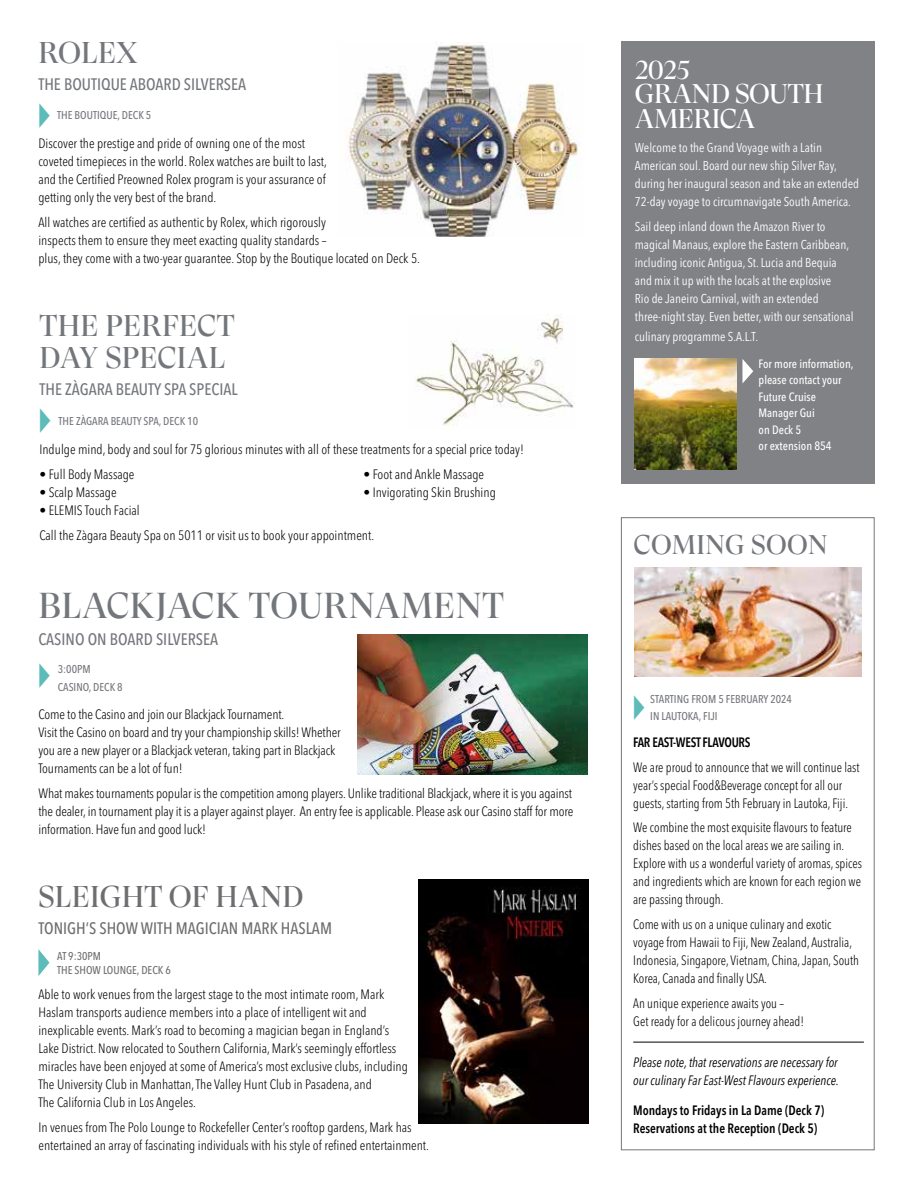
<style>
.page{position:relative;width:918px;height:1188px;background:#fff}
.page>*{position:absolute;margin:0;border:0;box-sizing:border-box;transform-origin:0 0}
.t1{font:36px "GT Super Display";letter-spacing:.01em;color:#73767b}
.t2{font:30px/31.5px "GT Super Display";letter-spacing:.005em;color:#73767b}
.t3{font:30px "GT Super Display";letter-spacing:.01em;color:#6d6e71}
.t4{font:27px/24.3px "GT Super Display";letter-spacing:-.015em;color:#fff}
.t5{font:27px "GT Super Display";letter-spacing:.01em;color:#73767b}
.t6{font:500 condensed 16.5px "Avenir Next LT Pro";color:#73767b}
.t7{font:500 condensed 16.5px "Avenir Next LT Pro";color:#6d6e71}
.t8{font:300 condensed 13.5px/18px "Avenir Next LT Pro";color:#000}
.t9{font:300 condensed 13.5px/18px "Avenir Next LT Pro";color:#000;scale:.95 1}
.t10{font:italic condensed 13.5px/18px "Avenir Next LT Pro";color:#000;scale:.95 1}
.t11{font:600 condensed 13.5px/18px "Avenir Next LT Pro";color:#000;scale:.95 1}
.t12{font:600 condensed 13.5px "Avenir Next LT Pro";letter-spacing:-.02em;color:#000;scale:.94 1}
.t13{font:condensed 12.75px/18px "Avenir Next LT Pro";color:#fff}
.t14{font:500 condensed 12px/16.5px "Avenir Next LT Pro";color:#fff}
.t15{font:500 condensed 11.25px/18px "Avenir Next LT Pro";color:#73767b}
.t16{font:500 condensed 11.25px/13.5px "Avenir Next LT Pro";color:#6d6e71}
</style>
<div class="page">
<div style="left:621px;top:41px;width:254px;height:443px;background:#808285"></div>
<svg style="left:742px;top:359px;width:11px;height:25px"></svg>
<img style="left:635px;top:359px;width:101px;height:111px">
<img style="left:357px;top:635px;width:231px;height:139px">
<img style="left:347px;top:42px;width:232px;height:195px">
<img style="left:415px;top:314px;width:159px;height:112px">
<div style="left:621px;top:517px;width:254px;height:633px;border:1px solid #73767b"></div>
<hr style="left:633px;top:1042px;width:231px;height:1px;background:#000">
<img style="left:634px;top:568px;width:227px;height:108px">
<img style="left:419px;top:880px;width:170px;height:243px">
<svg style="left:38px;top:949px;width:11px;height:27px"></svg>
<h2 class="t2" style="left:39px;top:38px;width:101px">ROLEX</h2>
<p class="t6" style="left:38px;top:75px;width:209px">THE BOUTIQUE ABOARD SILVERSEA</p>
<p class="t15" style="left:57px;top:106px;width:96px">THE BOUTIQUE, DECK 5</p>
<p class="t8" style="left:38px;top:134px;width:290px">Discover the prestige and pride of owning one of the most coveted timepieces in the world. Rolex watches are built to last, and the Certified Preowned Rolex program is your assurance of getting only the very best of the brand.</p>
<p class="t8" style="left:38px;top:213px;width:383px">All watches are certified as authentic by Rolex, which rigorously<br>inspects them to ensure they meet exacting quality standards –<br>plus, they come with a two-year guarantee. Stop by the Boutique located on Deck 5.</p>
<h2 class="t2" style="left:40px;top:311px;width:197px">THE PERFECT<br>DAY SPECIAL</h2>
<p class="t6" style="left:39px;top:379px;width:200px">THE ZÀGARA BEAUTY SPA SPECIAL</p>
<p class="t15" style="left:59px;top:412px;width:141px">THE ZÀGARA BEAUTY SPA, DECK 10</p>
<p class="t8" style="left:39px;top:440px;width:486px">Indulge mind, body and soul for 75 glorious minutes with all of these treatments for a special price today!</p>
<p class="t8" style="left:39px;top:465px;width:97px">• Full Body Massage</p>
<p class="t8" style="left:363px;top:465px;width:122px">• Foot and Ankle Massage</p>
<p class="t8" style="left:39px;top:483px;width:79px">• Scalp Massage</p>
<p class="t8" style="left:363px;top:483px;width:134px">• Invigorating Skin Brushing</p>
<p class="t8" style="left:39px;top:498px;width:336px;line-height:24.8px">• ELEMIS Touch Facial<br>Call the Zàgara Beauty Spa on 5011 or visit us to book your appointment.</p>
<h1 class="t1" style="left:39px;top:587px;width:467px">BLACKJACK TOURNAMENT</h1>
<p class="t6" style="left:38px;top:630px;width:181px">CASINO ON BOARD SILVERSEA</p>
<p class="t15" style="left:58px;top:660px;width:66px">3:00PM<br>CASINO, DECK 8</p>
<p class="t8" style="left:38px;top:706px;width:304px">Come to the Casino and join our Blackjack Tournament.<br>Visit the Casino on board and try your championship skills! Whether you are a new player or a Blackjack veteran, taking part in Blackjack Tournaments can be a lot of fun!</p>
<p class="t8" style="left:38px;top:784px;width:536px;text-align:justify">What makes tournaments popular is the competition among players. Unlike traditional Blackjack, where it is you against the dealer, in tournament play it is a player against player. An entry fee is applicable. Please ask our Casino staff for more information. Have fun and good luck!</p>
<h2 class="t3" style="left:39px;top:881px;width:267px">SLEIGHT OF HAND</h2>
<p class="t7" style="left:38px;top:918px;width:295px">TONIGH’S SHOW WITH MAGICIAN MARK HASLAM</p>
<p class="t16" style="left:57px;top:949px;width:115px">AT 9:30PM<br>THE SHOW LOUNGE, DECK 6</p>
<p class="t8" style="left:38px;top:985px;width:371px">Able to work venues from the largest stage to the most intimate room, Mark Haslam transports audience members into a place of intelligent wit and inexplicable events. Mark’s road to becoming a magician began in England’s Lake District. Now relocated to Southern California, Mark’s seemingly effortless miracles have been enjoyed at some of America’s most exclusive clubs, including The University Club in Manhattan, The Valley Hunt Club in Pasadena, and<br>The California Club in Los Angeles.</p>
<p class="t8" style="left:38px;top:1118px;width:392px">In venues from The Polo Lounge to Rockefeller Center’s rooftop gardens, Mark has entertained an array of fascinating individuals with his style of refined entertainment.</p>
<h3 class="t4" style="left:635px;top:58px;width:190px">2025<br>GRAND SOUTH<br>AMERICA</h3>
<p class="t13" style="left:635px;top:139px;width:226px">Welcome to the Grand Voyage with a Latin American soul. Board our new ship Silver Ray, during her inaugural season and take an extended 72-day voyage to circumnavigate South America.</p>
<p class="t13" style="left:635px;top:218px;width:220px">Sail deep inland down the Amazon River to magical Manaus, explore the Eastern Caribbean, including iconic Antigua, St. Lucia and Bequia and mix it up with the locals at the explosive<br>Rio de Janeiro Carnival, with an extended three-night stay. Even better, with our sensational</p>
<p class="t13" style="left:635px;top:327px;width:125px">culinary programme S.A.L.T.</p>
<p class="t14" style="left:759px;top:355px;width:96px">For more information, please contact your<br>Future Cruise<br>Manager Gui<br>on Deck 5<br>or extension 854</p>
<h3 class="t5" style="left:633px;top:531px;width:196px">COMING SOON</h3>
<p class="t15" style="left:650px;top:691px;width:143px;line-height:16.5px">STARTING FROM 5 FEBRUARY 2024<br>IN LAUTOKA, FIJI</p>
<p class="t12" style="left:633px;top:734px;width:126px">FAR EAST-WEST FLAVOURS</p>
<p class="t9" style="left:633px;top:758px;width:240px">We are proud to announce that we will continue last year’s special Food&amp;Beverage concept for all our guests, starting from 5th February in Lautoka, Fiji.</p>
<p class="t9" style="left:633px;top:819px;width:242px">We combine the most exquisite flavours to feature dishes based on the local areas we are sailing in.<br>Explore with us a wonderful variety of aromas, spices and ingredients which are known for each region we are passing through.</p>
<p class="t9" style="left:633px;top:915px;width:239px">Come with us on a unique culinary and exotic voyage from Hawaii to Fiji, New Zealand, Australia, Indonesia, Singapore, Vietnam, China, Japan, South Korea, Canada and finally USA.</p>
<p class="t9" style="left:633px;top:994px;width:181px">An unique experience awaits you –<br>Get ready for a delicous journey ahead!</p>
<p class="t10" style="left:633px;top:1053px;width:218px">Please note, that reservations are necessary for our culinary Far East-West Flavours experience.</p>
<p class="t11" style="left:633px;top:1101px;width:203px">Mondays to Fridays in La Dame (Deck 7)<br>Reservations at the Reception (Deck 5)</p>
</div>
